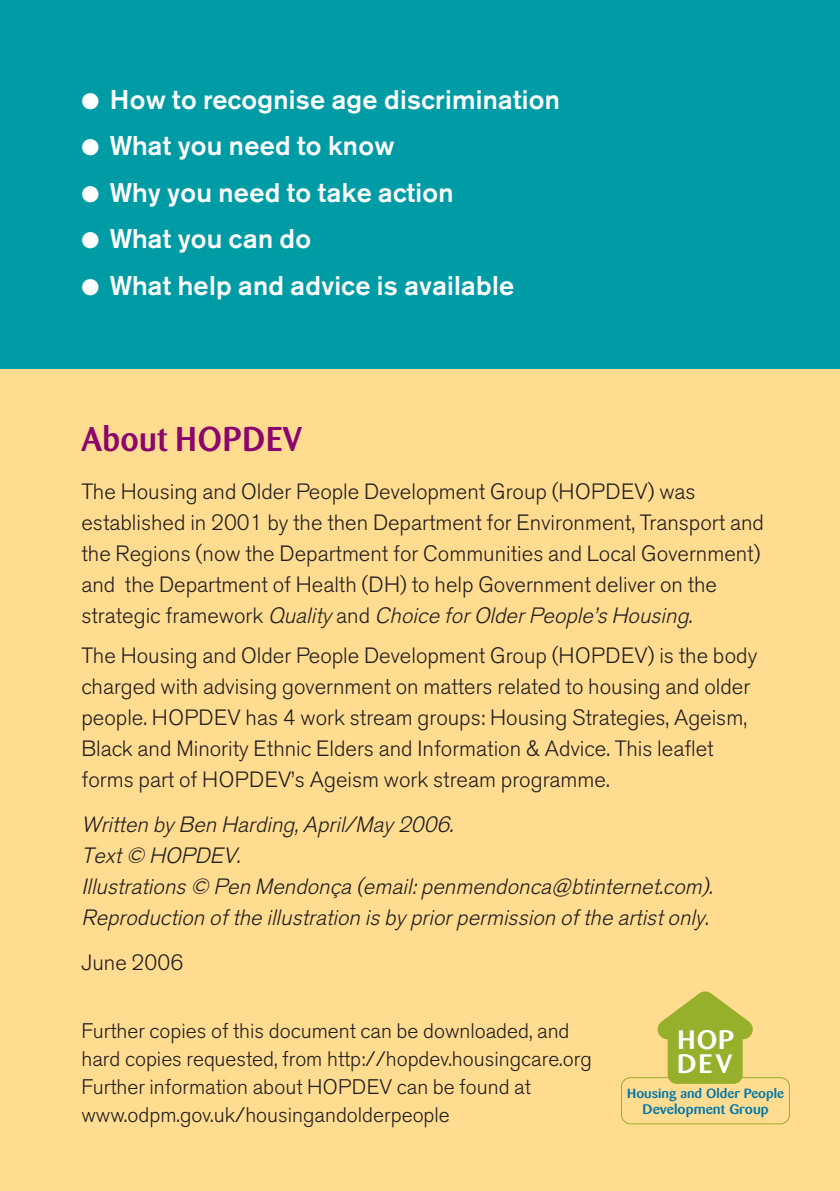
<style>
.page{position:relative;width:840px;height:1191px;background:#fff}
.page>*{position:absolute;margin:0;border:0;box-sizing:border-box;transform-origin:0 0}
.t1{font:500 34px "Barmeno";letter-spacing:.01em;color:#8b056d}
.t2{font:500 26.8px "Akzidenz Grotesk BE";letter-spacing:.01em;color:#fff}
.t3{font:500 26.4px "Barmeno";letter-spacing:.045em;color:#fff;scale:1.1 1}
.t4{font:300 22px/31px "Akzidenz Grotesk BE";color:#231f20}
.t5{font:italic 300 22px/31px "Akzidenz Grotesk BE";color:#231f20}
.t6{font:300 21px/28px "Akzidenz Grotesk BE";color:#231f20}
.t7{font:500 13.8px "Barmeno";color:#0079ab;scale:1.1 1}
.t8{font:500 13.2px "Barmeno";color:#0079ab;scale:1.1 1}
.s1{font-style:italic}
</style>
<div class="page">
<div style="left:0;top:369px;width:839px;height:822px;background:#ffdc90"></div>
<div style="left:620px;top:1077px;width:169px;height:47px;border:1px solid #96b02c;border-radius:9px"></div>
<svg style="left:657px;top:991px;width:95px;height:93px"></svg>
<div style="left:0;top:1px;width:839px;height:368px;background:#009ca6"></div>
<p class="t2" style="left:81px;top:90px;width:480px">● How to recognise age discrimination</p>
<p class="t2" style="left:81px;top:136px;width:314px">● What you need to know</p>
<p class="t2" style="left:81px;top:183px;width:373px">● Why you need to take action</p>
<p class="t2" style="left:81px;top:229px;width:231px">● What you can do</p>
<p class="t2" style="left:81px;top:276px;width:434px">● What help and advice is available</p>
<h1 class="t1" style="left:81px;top:425px;width:222px">About HOPDEV</h1>
<p class="t4" style="left:81px;top:479px;width:683px">The Housing and Older People Development Group (HOPDEV) was established in 2001 by the then Department for Environment, Transport and the Regions (now the Department for Communities and Local Government) and the Department of Health (DH) to help Government deliver on the<br>s t r at e g i c f r a m e w o r k <span class="s1">Quality</span> a n d <span class="s1">Choice forOlderPeople’s Housing.</span></p>
<p class="t4" style="left:81px;top:642px;width:677px">The Housing and Older People Development Group (HOPDEV) is the body charged with advising government on matters related to housing and older people. HOPDEV has 4 work stream groups: Housing Strategies, Ageism, Black and Minority Ethnic Elders and Information &amp; Advice. This leaflet forms part of HOPDEV’s Ageism work stream programme.</p>
<p class="t5" style="left:81px;top:811px;width:636px">Written by Ben Harding,April/May 2006.<br>Text© HOPDEV.<br>Illustrations © Pen Mendonça (email:penmendonca@btinternet.com).<br>Reproduction ofthe illustration is by priorpermission ofthe artistonly.</p>
<p class="t4" style="left:81px;top:950px;width:103px">June 2006</p>
<p class="t6" style="left:81px;top:1019px;width:511px">Further copies of this document can be downloaded, and hard copies requested, from http://hopdev.housingcare.org Further information about HOPDEV can be found at www.odpm.gov.uk/housingandolderpeople</p>
<p class="t3" style="left:677px;top:1028px;width:53px">HOP</p>
<p class="t3" style="left:676px;top:1053px;width:51px">DEV</p>
<p class="t8" style="left:627px;top:1088px;width:144px">Housing and Older People</p>
<p class="t7" style="left:642px;top:1103px;width:116px">Development Group</p>
</div>
